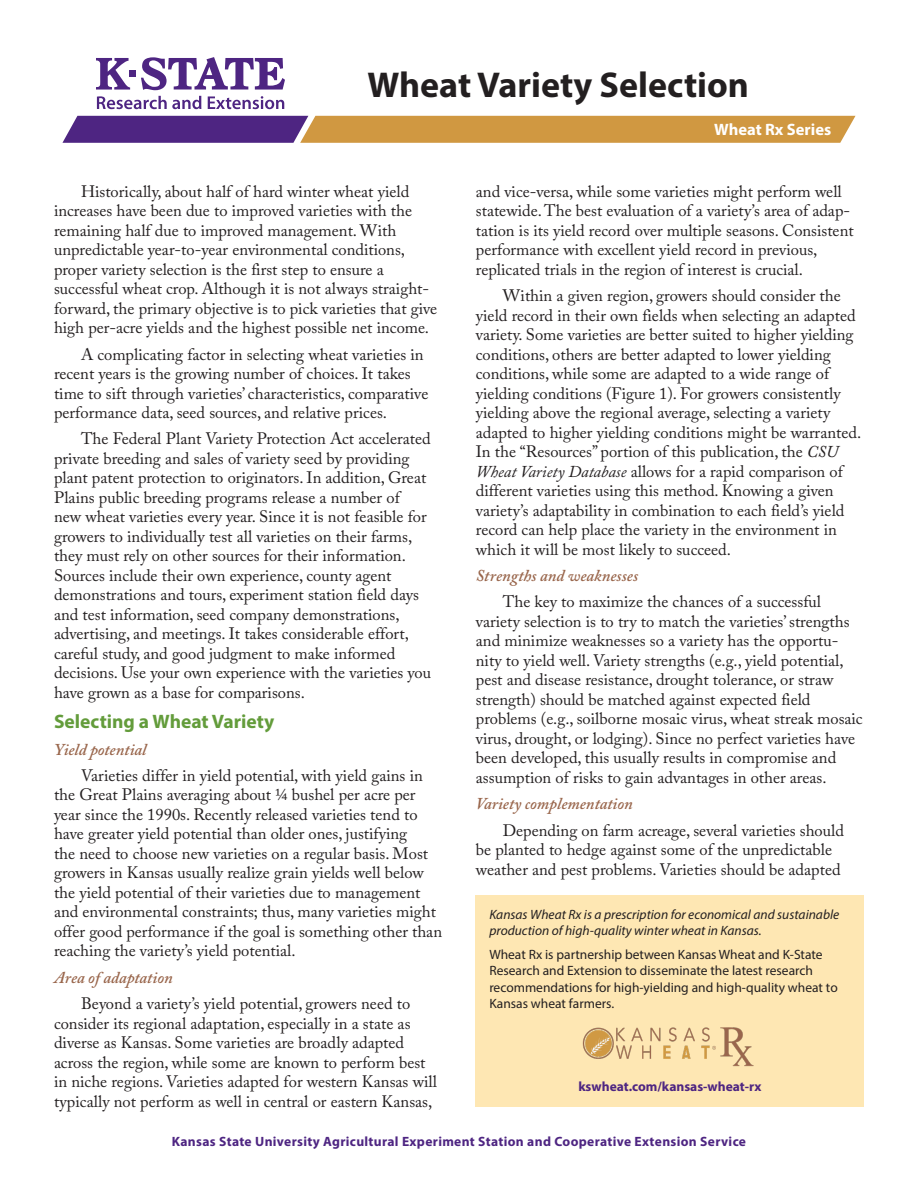
<style>
.page{position:relative;width:918px;height:1188px;background:#fff}
.page>*{position:absolute;margin:0;border:0;box-sizing:border-box;transform-origin:0 0}
.t1{font:700 36px "Myriad Pro";color:#231f20}
.t2{font:700 19.5px "Myriad Pro";color:#639c3b}
.Body{font:16.5px/19.5px "Adobe Caslon Pro";color:#231f20}
.t3{font:italic 600 16.5px "Adobe Caslon Pro";color:#99664c}
.t4{font:700 16.5px "Myriad Pro";color:#fff}
.Wheat_RX_statement{font:13.5px/16.5px "Myriad Pro";color:#231f20}
.Wheat_RX_statement-2{font:italic 13.5px/16.5px "Myriad Pro";color:#231f20}
.Wheat_RX_statement-3{font:700 13.5px "Myriad Pro";letter-spacing:.025em;color:#4e2582}
.Wheat_RX_statement-4{font:700 13.5px "Myriad Pro";color:#4e2582}
.s1{font-style:italic}
</style>
<div class="page">
<div style="left:129px;top:70px;width:7px;height:7px;background:#4e2582"></div>
<svg style="left:96px;top:58px;width:34px;height:32px"></svg>
<svg style="left:141px;top:57px;width:144px;height:33px"></svg>
<svg style="left:97px;top:96px;width:104px;height:13px"></svg>
<svg style="left:208px;top:96px;width:76px;height:13px"></svg>
<svg style="left:62px;top:116px;width:794px;height:27px;background:#ac7a5a"></svg>
<div style="left:476px;top:895px;width:388px;height:212px;background:#fee7b3"></div>
<img style="left:582px;top:1027px;width:172px;height:40px">
<h1 class="t1" style="left:368px;top:61px;width:383px">Wheat Variety Selection</h1>
<p class="Body" style="left:54px;top:181px;width:385px;text-indent:27px">Historically, about half of hard winter wheat yield increases have been due to improved varieties with the remaining half due to improved management. With unpredictable year-to-year environmental conditions, proper variety selection is the first step to ensure a successful wheat crop. Although it is not always straight&shy;forward, the primary objective is to pick varieties that give high per-acre yields and the highest possible net income.</p>
<p class="Body" style="left:54px;top:344px;width:376px;text-indent:27px">A complicating factor in selecting wheat varieties in recent years is the growing number of choices. It takes time to sift through varieties’ characteristics, comparative performance data, seed sources, and relative prices.</p>
<p class="Body" style="left:54px;top:429px;width:379px;text-indent:27px">The Federal Plant Variety Protection Act accelerated private breeding and sales of variety seed by providing plant patent protection to originators. In addition, Great Plains public breeding programs release a number of new wheat varieties every year. Since it is not feasible for growers to individually test all varieties on their farms, they must rely on other sources for their information.<br>Sources include their own experience, county agent demonstrations and tours, experiment station field days and test information, seed company demonstrations, advertising, and meetings. It takes considerable effort, careful study, and good judgment to make informed decisions. Use your own experience with the varieties you have grown as a base for comparisons.</p>
<h2 class="t2" style="left:54px;top:709px;width:222px">Selecting a Wheat Variety</h2>
<h3 class="t3" style="left:54px;top:739px;width:94px">Yield potential</h3>
<p class="Body" style="left:54px;top:765px;width:390px;text-indent:27px">Varieties differ in yield potential, with yield gains in the Great Plains averaging about ¼ bushel per acre per year since the 1990s. Recently released varieties tend to have greater yield potential than older ones, justifying<br>the need to choose new varieties on a regular basis. Most growers in Kansas usually realize grain yields well below the yield potential of their varieties due to management and environmental constraints; thus, many varieties might offer good performance if the goal is something other than reaching the variety’s yield potential.</p>
<h3 class="t3" style="left:54px;top:967px;width:120px">Area of adaptation</h3>
<p class="Body" style="left:54px;top:994px;width:384px;text-indent:27px">Beyond a variety’s yield potential, growers need to consider its regional adaptation, especially in a state as diverse as Kansas. Some varieties are broadly adapted across the region, while some are known to perform best in niche regions. Varieties adapted for western Kansas will typically not perform as well in central or eastern Kansas,</p>
<p class="t4" style="left:714px;top:118px;width:118px">Wheat Rx Series</p>
<p class="Body" style="left:476px;top:181px;width:379px">and vice-versa, while some varieties might perform well statewide. The best evaluation of a variety’s area of adap&shy;tation is its yield record over multiple seasons. Consistent performance with excellent yield record in previous, replicated trials in the region of interest is crucial.</p>
<p class="Body" style="left:476px;top:286px;width:387px;text-indent:27px">Within a given region, growers should consider the yield record in their own fields when selecting an adapted variety. Some varieties are better suited to higher yielding conditions, others are better adapted to lower yielding conditions, while some are adapted to a wide range of yielding conditions (Figure 1). For growers consistently yielding above the regional average, selecting a variety adapted to higher yielding conditions might be warranted.<br>In the “Resources” portion of this publication, the <span class="s1">CSU Wheat Variety Database</span> allows for a rapid comparison of different varieties using this method. Knowing a given variety’s adaptability in combination to each field’s yield record can help place the variety in the environment in which it will be most likely to succeed.</p>
<h3 class="t3" style="left:476px;top:566px;width:164px">Strengths and weaknesses</h3>
<p class="Body" style="left:476px;top:592px;width:388px;text-indent:27px">The key to maximize the chances of a successful variety selection is to try to match the varieties’ strengths and minimize weaknesses so a variety has the opportu&shy;nity to yield well. Variety strengths (e.g., yield potential, pest and disease resistance, drought tolerance, or straw strength) should be matched against expected field problems (e.g., soilborne mosaic virus, wheat streak mosaic virus, drought, or lodging). Since no perfect varieties have been developed, this usually results in compromise and assumption of risks to gain advantages in other areas.</p>
<h3 class="t3" style="left:476px;top:794px;width:159px">Variety complementation</h3>
<p class="Body" style="left:476px;top:820px;width:370px;text-indent:27px">Depending on farm acreage, several varieties should be planted to hedge against some of the unpredictable weather and pest problems. Varieties should be adapted</p>
<p class="Wheat_RX_statement-2" style="left:489px;top:906px;width:351px">Kansas Wheat Rx is a prescription for economical and sustainable production of high-quality winter wheat in Kansas.</p>
<p class="Wheat_RX_statement" style="left:489px;top:946px;width:350px">Wheat Rx is partnership between Kansas Wheat and K-State Research and Extension to disseminate the latest research recommendations for high-yielding and high-quality wheat to Kansas wheat farmers.</p>
<p class="Wheat_RX_statement-4" style="left:578px;top:1078px;width:185px">kswheat.com/kansas-wheat-rx</p>
<p class="Wheat_RX_statement-3" style="left:172px;top:1133px;width:576px">Kansas State University Agricultural Experiment Station and Cooperative Extension Service</p>
</div>
